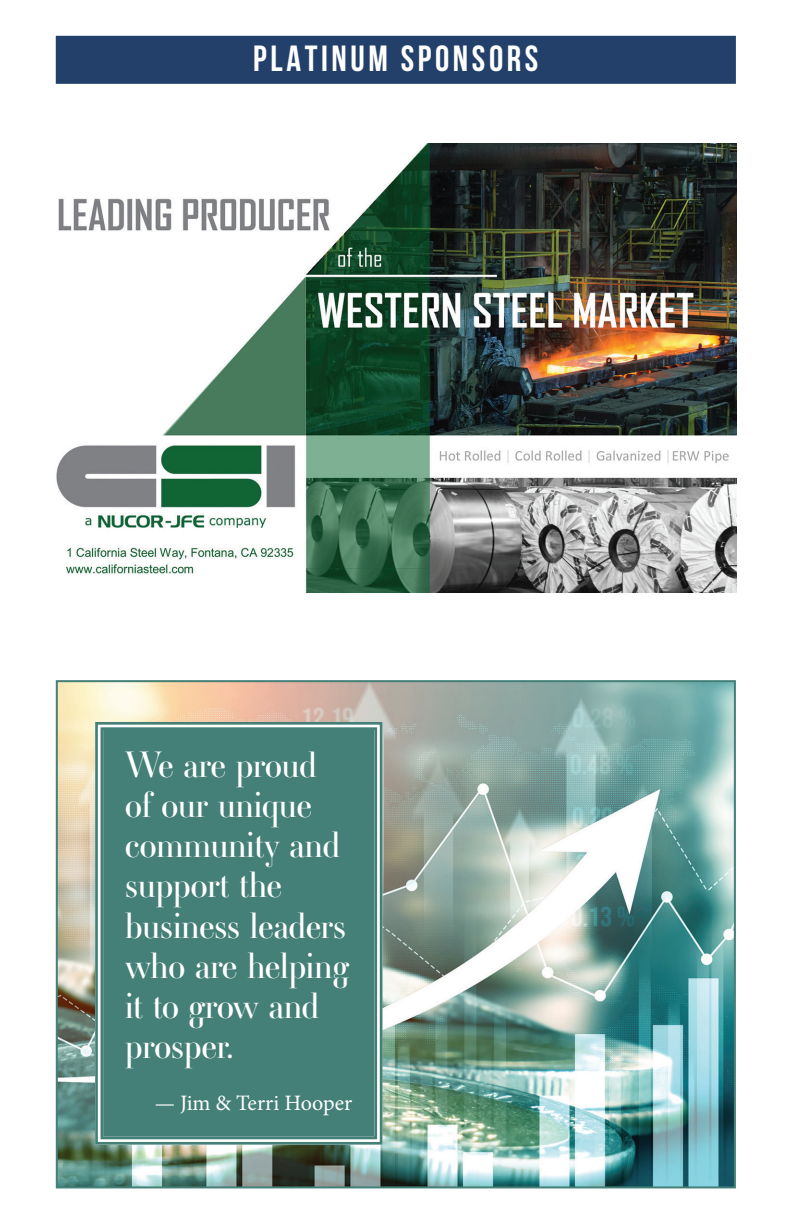
<style>
.page{position:relative;width:800px;height:1226px;background:#fff}
.page>*{position:absolute;margin:0;border:0;box-sizing:border-box;transform-origin:0 0}
.t1{font:700 36.4px "Bebas Neue";letter-spacing:.1em;color:#fff}
.t2{font:36px/40px "Ambroise Std";color:#fff}
.t3{font:22px "Minion Pro";color:#fff}
</style>
<div class="page">
<div style="left:57px;top:37px;width:678px;height:46px;background:#224069"></div>
<div style="left:56px;top:36px;width:680px;height:48px;border:2px solid #224069"></div>
<img style="left:59px;top:683px;width:674px;height:502px">
<div style="left:56px;top:680px;width:680px;height:508px;border:2px solid #448078"></div>
<div style="left:94px;top:720px;width:290px;height:425px;background:#448078"></div>
<div style="left:101px;top:727px;width:276px;height:412px;border:3px solid #448078"></div>
<img style="left:56px;top:144px;width:681px;height:449px">
<p class="t1" style="left:253px;top:38px;width:287px">PLATINUM SPONSORs</p>
<p class="t2" style="left:125px;top:745px;width:225px">We are proud of our unique community and support the business leaders who are helping it to grow and prosper.</p>
<p class="t3" style="left:155px;top:1088px;width:199px">— Jim &amp; Terri Hooper</p>
</div>
